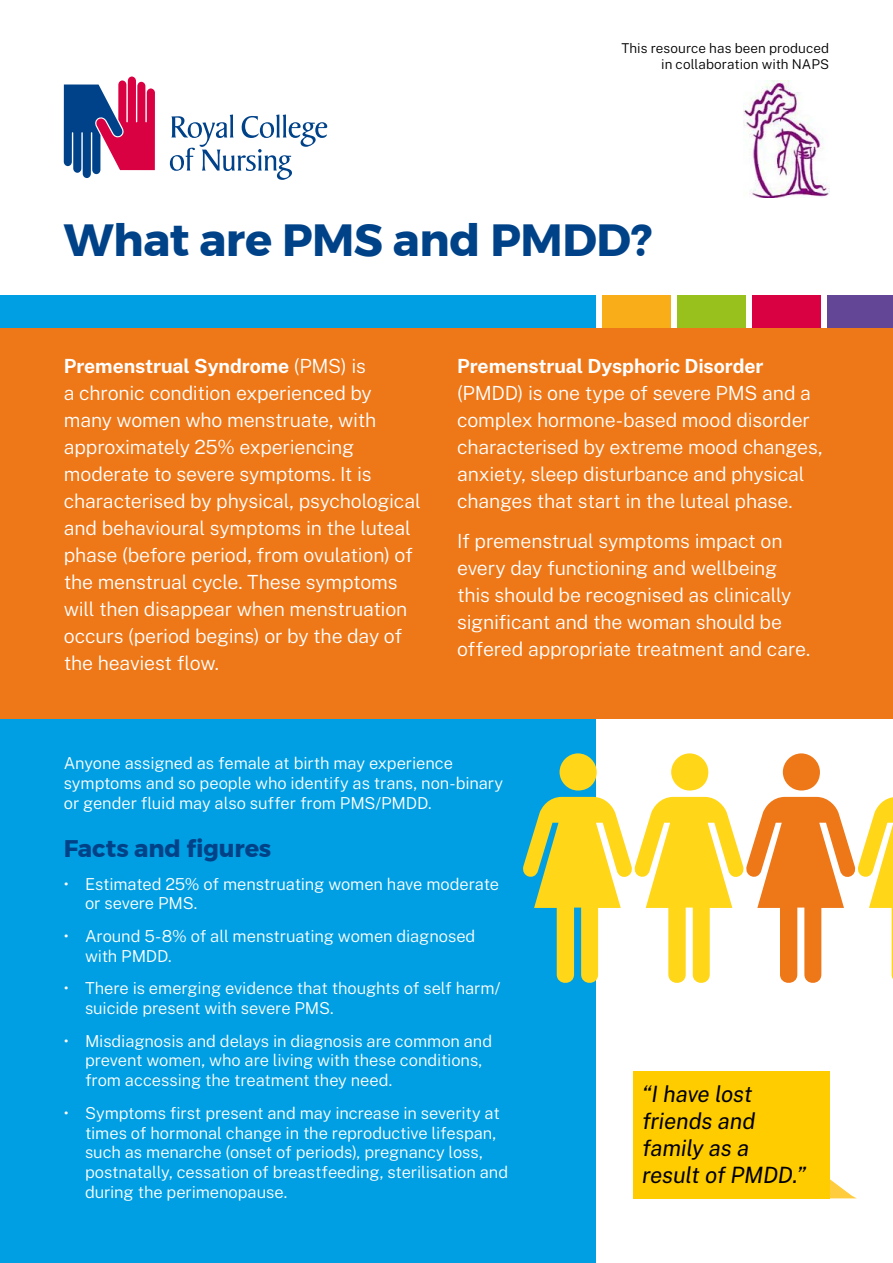
<style>
.page{position:relative;width:893px;height:1263px;background:#fff}
.page>*{position:absolute;margin:0;border:0;box-sizing:border-box;transform-origin:0 0}
.t1{font:700 45px "Montserrat";letter-spacing:-.01em;color:#004288}
.t2{font:700 24px "Montserrat";letter-spacing:-.005em;color:#004288}
.t3{font:italic 100 22.5px/27px "Public Sans";letter-spacing:-.015em;color:#000}
.t4{font:300 19.5px/27px "Public Sans";letter-spacing:-.01em;color:#fff}
.t5{font:700 19.5px "Public Sans";letter-spacing:-.005em;color:#fff}
.t6{font:300 16.5px/19.8px "Public Sans";letter-spacing:-.005em;color:#fff}
.t7{font:300 13.5px/16.2px "Public Sans";letter-spacing:.005em;color:#000;text-align:right}
.s1{font-weight:700}
</style>
<div class="page">
<div style="left:0;top:296px;width:595px;height:967px;background:#009fe3"></div>
<div style="left:602px;top:296px;width:68px;height:33px;background:#f9ad18"></div>
<div style="left:677px;top:296px;width:69px;height:33px;background:#98c11e"></div>
<div style="left:753px;top:296px;width:68px;height:33px;background:#da0143"></div>
<div style="left:828px;top:296px;width:65px;height:33px;background:#634796"></div>
<svg style="left:64px;top:77px;width:91px;height:101px"></svg>
<svg style="left:170px;top:114px;width:157px;height:66px"></svg>
<div style="left:0;top:328px;width:893px;height:391px;background:#ee7718"></div>
<svg style="left:523px;top:753px;width:370px;height:233px"></svg>
<img style="left:743px;top:81px;width:86px;height:117px">
<div style="left:634px;top:1071px;width:196px;height:128px;background:#fc0"></div>
<svg style="left:830px;top:1179px;width:26px;height:19px"></svg>
<p class="t7" style="left:621px;top:39px;width:209px">This resource has been produced in collaboration with NAPS</p>
<h1 class="t1" style="left:64px;top:204px;width:590px">What are PMS and PMDD?</h1>
<p class="t4" style="left:64px;top:351px;width:358px"><span class="s1">Premenstrual Syndrome</span> (PMS) is<br>a chronic condition experienced by many women who menstruate, with approximately 25% experiencing moderate to severe symptoms. It is characterised by physical, psychological and behavioural symptoms in the luteal phase (before period, from ovulation) of the menstrual cycle. These symptoms will then disappear when menstruation occurs (period begins) or by the day of the heaviest flow.</p>
<p class="t5" style="left:457px;top:352px;width:308px">Premenstrual Dysphoric Disorder</p>
<p class="t4" style="left:457px;top:378px;width:367px">(PMDD) is one type of severe PMS and a complex hormone-based mood disorder characterised by extreme mood changes, anxiety, sleep disturbance and physical changes that start in the luteal phase.</p>
<p class="t4" style="left:457px;top:526px;width:355px">If premenstrual symptoms impact on every day functioning and wellbeing this should be recognised as clinically significant and the woman should be offered appropriate treatment and care.</p>
<p class="t6" style="left:64px;top:752px;width:441px">Anyone assigned as female at birth may experience symptoms and so people who identify as trans, non-binary or gender fluid may also suffer from PMS/PMDD.</p>
<p class="t2" style="left:64px;top:829px;width:209px">Facts and figures</p>
<p class="t6" style="left:85px;top:873px;width:416px;text-indent:-21px">• Estimated 25% of menstruating women have moderate or severe PMS.</p>
<p class="t6" style="left:85px;top:925px;width:392px;text-indent:-21px">• Around 5-8% of all menstruating women diagnosed with PMDD.</p>
<p class="t6" style="left:85px;top:977px;width:417px;text-indent:-21px">• There is emerging evidence that thoughts of self harm/ suicide present with severe PMS.</p>
<p class="t6" style="left:85px;top:1030px;width:409px;text-indent:-21px">• Misdiagnosis and delays in diagnosis are common and prevent women, who are living with these conditions, from accessing the treatment they need.</p>
<p class="t6" style="left:85px;top:1102px;width:425px;text-indent:-21px">• Symptoms first present and may increase in severity at times of hormonal change in the reproductive lifespan, such as menarche (onset of periods), pregnancy loss, postnatally, cessation of breastfeeding, sterilisation and during the perimenopause.</p>
<p class="t3" style="left:642px;top:1079px;width:165px">“I have lost friends and family as a result of PMDD.”</p>
</div>
